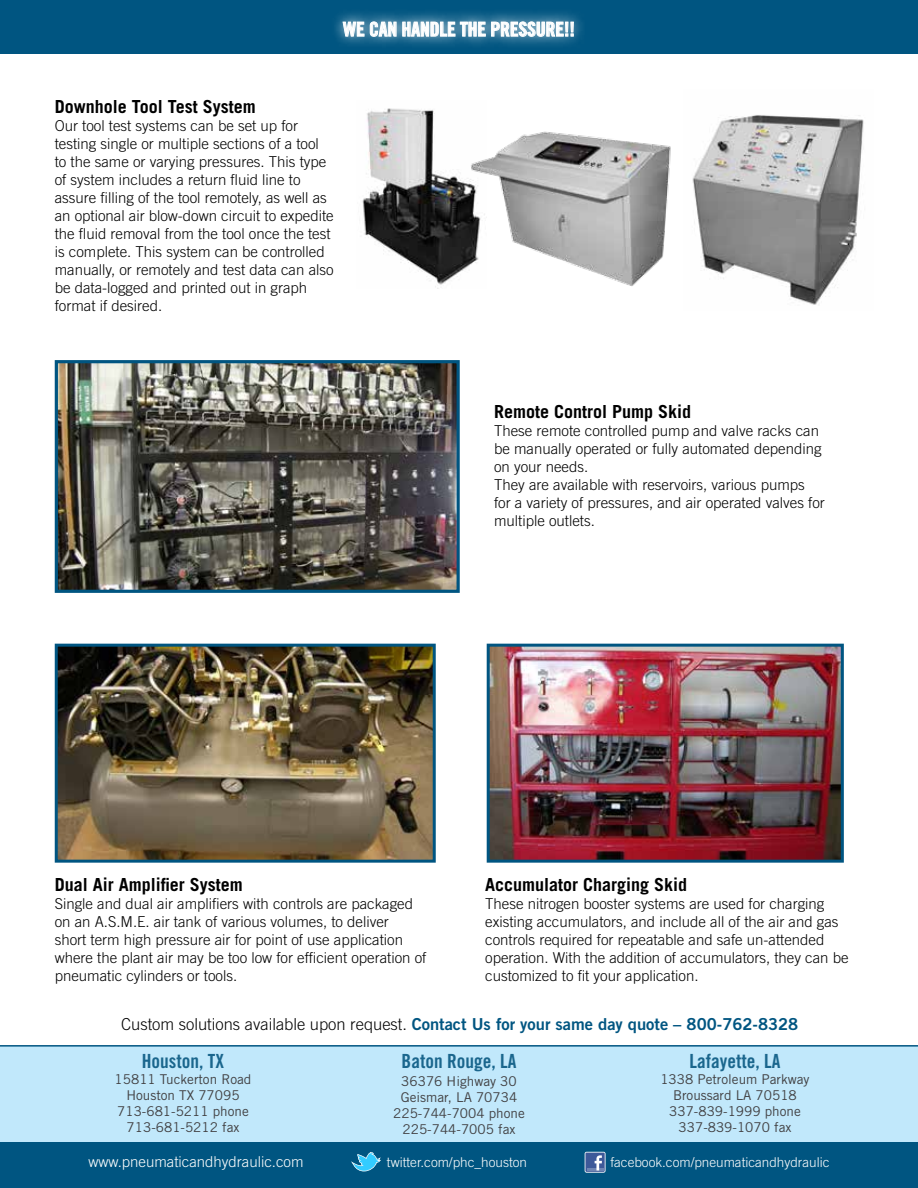
<style>
.page{position:relative;width:918px;height:1188px;background:#fff}
.page>*{position:absolute;margin:0;border:0;box-sizing:border-box;transform-origin:0 0}
.t1{font:19.5px "Trade Gothic Bold Cond Twenty";color:#1a668d}
.t2{font:19.5px "Trade Gothic Bold Cond Twenty";color:#fff}
.t3{font:700 18px "Trade Gothic";color:#000}
.t4{font:16.5px "Trade Gothic Bold Two";color:#005581}
.t5{font:300 15px/18px "Trade Gothic";color:#000}
.t6{font:300 15px "Trade Gothic";color:#fff}
.t7{font:13.5px/16.2px "Trade Gothic";color:#414042;text-align:center}
.t8{font:300 13.5px "Trade Gothic";color:#fff}
.s1{font-family:"Trade Gothic";font-weight:300;color:#000}
</style>
<div class="page">
<div style="left:0;top:1046px;width:918px;height:108px;background:#c1e8fb"></div>
<div style="left:0;top:0;width:918px;height:54px;background:#005581"></div>
<hr style="left:0;top:1045px;width:918px;height:2px;background:#005581">
<div style="left:0;top:1142px;width:918px;height:46px;background:#005581"></div>
<svg style="left:351px;top:1152px;width:30px;height:19px"></svg>
<svg style="left:585px;top:1152px;width:21px;height:21px"></svg>
<svg style="left:335px;top:13px;width:247px;height:32px"></svg>
<svg style="left:343px;top:22px;width:21px;height:15px"></svg>
<svg style="left:370px;top:20px;width:26px;height:17px"></svg>
<svg style="left:402px;top:20px;width:172px;height:17px;background:#93b6c9"></svg>
<img style="left:692px;top:115px;width:172px;height:190px">
<img style="left:362px;top:108px;width:105px;height:181px">
<img style="left:467px;top:131px;width:204px;height:155px">
<img style="left:491px;top:648px;width:349px;height:211px">
<div style="left:487px;top:644px;width:357px;height:219px;border:3px solid #005581"></div>
<img style="left:59px;top:648px;width:373px;height:211px">
<div style="left:55px;top:644px;width:381px;height:219px;border:3px solid #005581"></div>
<img style="left:59px;top:364px;width:397px;height:225px">
<div style="left:55px;top:360px;width:405px;height:233px;border:3px solid #005581"></div>
<h1 class="t2" style="left:343px;top:17px;width:233px">WE CAN HANDLE THE PRESSURE!!</h1>
<p class="t3" style="left:55px;top:96px;width:203px">Downhole Tool Test System</p>
<p class="t5" style="left:55px;top:117px;width:280px">Our tool test systems can be set up for testing single or multiple sections of a tool to the same or varying pressures. This type of system includes a return fluid line to assure filling of the tool remotely, as well as an optional air blow-down circuit to expedite the fluid removal from the tool once the test is complete. This system can be controlled manually, or remotely and test data can also be data-logged and printed out in graph format if desired.</p>
<p class="t3" style="left:494px;top:400px;width:199px">Remote Control Pump Skid</p>
<p class="t5" style="left:494px;top:421px;width:332px">These remote controlled pump and valve racks can be manually operated or fully automated depending on your needs.<br>They are available with reservoirs, various pumps for a variety of pressures, and air operated valves for multiple outlets.</p>
<p class="t3" style="left:55px;top:873px;width:190px">Dual Air Amplifier System</p>
<p class="t5" style="left:55px;top:894px;width:373px">Single and dual air amplifiers with controls are packaged on an A.S.M.E. air tank of various volumes, to deliver<br>short term high pressure air for point of use application where the plant air may be too low for efficient operation of pneumatic cylinders or tools.</p>
<p class="t3" style="left:485px;top:873px;width:204px">Accumulator Charging Skid</p>
<p class="t5" style="left:485px;top:894px;width:365px">These nitrogen booster systems are used for charging existing accumulators, and include all of the air and gas controls required for repeatable and safe un-attended operation. With the addition of accumulators, they can be customized to fit your application.</p>
<p class="t4" style="left:121px;top:1013px;width:679px"><span class="s1">Custom solutions available upon request.</span> Contact Us for your same day quote – 800-762-8328</p>
<h1 class="t1" style="left:142px;top:1049px;width:84px">Houston, TX</h1>
<p class="t7" style="left:115px;top:1071px;width:138px">15811 Tuckerton Road<br>Houston TX 77095<br>713-681-5211 phone<br>713-681-5212 fax</p>
<h1 class="t1" style="left:402px;top:1049px;width:116px">Baton Rouge, LA</h1>
<p class="t7" style="left:393px;top:1073px;width:133px">36376 Highway 30<br>Geismar, LA 70734<br>225-744-7004 phone<br>225-744-7005 fax</p>
<h1 class="t1" style="left:690px;top:1049px;width:92px">Lafayette, LA</h1>
<p class="t7" style="left:660px;top:1071px;width:151px">1338 Petroleum Parkway<br>Broussard LA 70518<br>337-839-1999 phone<br>337-839-1070 fax</p>
<p class="t6" style="left:89px;top:1152px;width:217px">www.pneumaticandhydraulic.com</p>
<p class="t8" style="left:387px;top:1154px;width:142px">twitter.com/phc_houston</p>
<p class="t8" style="left:610px;top:1154px;width:221px">facebook.com/pneumaticandhydraulic</p>
</div>
